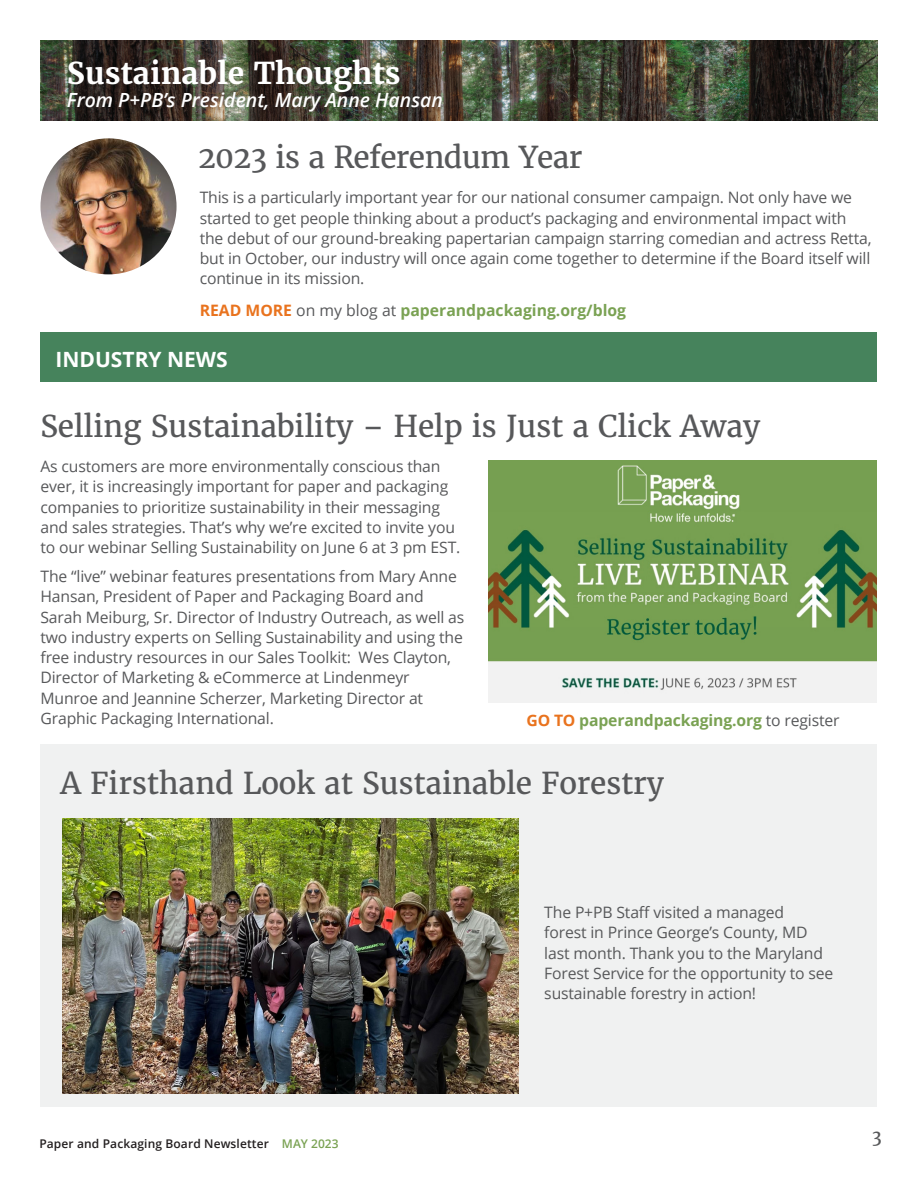
<style>
.page{position:relative;width:918px;height:1188px;background:#fff}
.page>*{position:absolute;margin:0;border:0;box-sizing:border-box;transform-origin:0 0}
.t1{font:30px "Merriweather";letter-spacing:-.01em;color:#57585a}
.t2{font:700 30px "Merriweather";color:#fff}
.t3{font:700 21px "Open Sans";color:#fff}
.t4{font:italic 600 19.5px "Open Sans";color:#fff}
.t5{font:18px "Merriweather";color:#57585a}
.t6{font:15.75px/20.2px "Open Sans";letter-spacing:-.01em;color:#57585a}
.t7{font:700 15.75px "Open Sans";color:#7aa253}
.t8{font:600 12px "Open Sans";letter-spacing:.01em;color:#231f20}
.s1{color:#e9731e}
.s2{font-weight:400;color:#57585a}
.s3{color:#7aa253}
</style>
<div class="page">
<img style="left:40px;top:40px;width:838px;height:80px">
<img style="left:40px;top:138px;width:137px;height:136px;border-radius:68px">
<div style="left:40px;top:333px;width:838px;height:49px;background:#46835c"></div>
<div style="left:40px;top:744px;width:838px;height:363px;background:#f0f1f1"></div>
<img style="left:63px;top:819px;width:455px;height:275px">
<img style="left:489px;top:460px;width:387px;height:243px">
<p class="t2" style="left:67px;top:54px;width:335px">Sustainable Thoughts</p>
<p class="t4" style="left:67px;top:86px;width:378px">From P+PB’s President, Mary Anne Hansan</p>
<p class="t1" style="left:198px;top:139px;width:386px">2023 is a Referendum Year</p>
<p class="t6" style="left:200px;top:187px;width:673px">This is a particularly important year for our national consumer campaign. Not only have we started to get people thinking about a product’s packaging and environmental impact with the debut of our ground-breaking papertarian campaign starring comedian and actress Retta, but in October, our industry will once again come together to determine if the Board itself will continue in its mission.</p>
<p class="t7" style="left:200px;top:299px;width:428px"><span class="s1">READ MORE</span> <span class="s2">on my blog at</span> paperandpackaging.org/blog</p>
<p class="t3" style="left:56px;top:345px;width:174px">INDUSTRY NEWS</p>
<p class="t1" style="left:40px;top:407px;width:722px">Selling Sustainability – Help is Just a Click Away</p>
<p class="t6" style="left:40px;top:456px;width:421px">As customers are more environmentally conscious than ever, it is increasingly important for paper and packaging companies to prioritize sustainability in their messaging and sales strategies. That’s why we’re excited to invite you to our webinar Selling Sustainability on June 6 at 3 pm EST.</p>
<p class="t6" style="left:40px;top:566px;width:425px">The “live” webinar features presentations from Mary Anne Hansan, President of Paper and Packaging Board and Sarah Meiburg, Sr. Director of Industry Outreach, as well as two industry experts on Selling Sustainability and using the free industry resources in our Sales Toolkit: Wes Clayton, Director of Marketing &amp; eCommerce at Lindenmeyr Munroe and Jeannine Scherzer, Marketing Director at Graphic Packaging International.</p>
<p class="t7" style="left:526px;top:709px;width:315px"><span class="s1">GO TO</span> paperandpackaging.org <span class="s2">to register</span></p>
<p class="t1" style="left:60px;top:765px;width:605px">A Firsthand Look at Sustainable Forestry</p>
<p class="t6" style="left:544px;top:902px;width:291px">The P+PB Staff visited a managed<br>forest in Prince George’s County, MD last month. Thank you to the Maryland Forest Service for the opportunity to see sustainable forestry in action!</p>
<p class="t8" style="left:39px;top:1135px;width:301px">Paper and Packaging Board Newsletter <span class="s3">MAY 2023</span></p>
<p class="t5" style="left:872px;top:1125px;width:12px">3</p>
</div>
